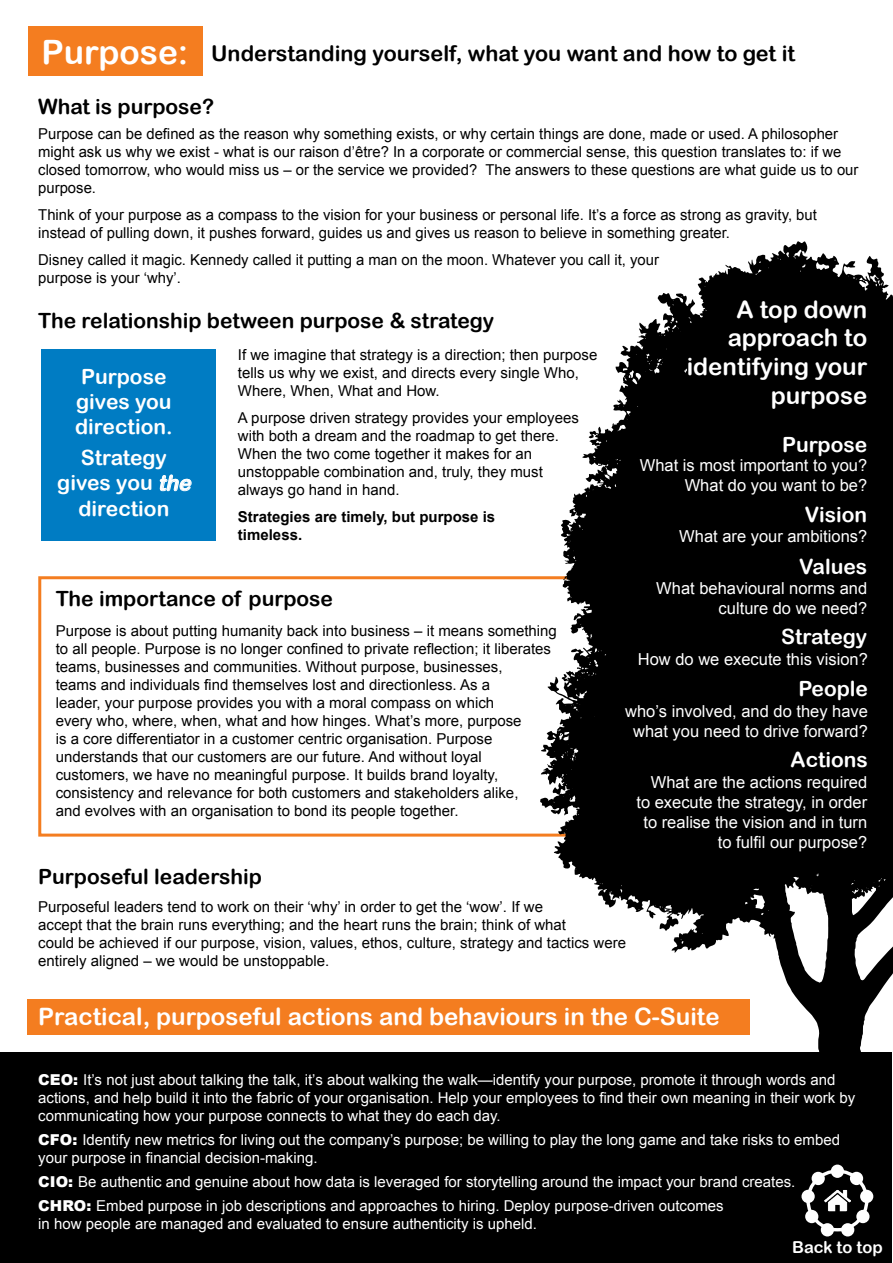
<style>
.page{position:relative;width:893px;height:1263px;background:#fff}
.page>*{position:absolute;margin:0;border:0;box-sizing:border-box;transform-origin:0 0}
.t1{font:33.6px "Arial Rounded MT Bold";color:#fff}
.t2{font:24px/28.8px "Arial Rounded MT Bold";color:#fff;text-align:right}
.t3{font:21.6px "Arial Rounded MT Bold";color:#000}
.t4{font:21px "Arial Rounded MT Bold";color:#000}
.t5{font:21px/25.2px "Arial Rounded MT Bold";color:#fff}
.t6{font:16.5px/19.8px "Arial";color:#fff;text-align:right}
.t7{font:16.5px "Arial Rounded MT Bold";color:#fff}
.t8{font:15px/18px "Arial";color:#000}
.t9{font:15px/18px "Arial";color:#fff}
.t10{font:700 15px/18px "Arial";color:#000}
.s1{font-style:italic}
.s2{font-weight:900}
</style>
<div class="page">
<div style="left:38px;top:576px;width:661px;height:261px;border:3px solid #f47d20"></div>
<svg style="left:540px;top:241px;width:353px;height:811px;fill:#000"></svg>
<div style="left:788px;top:343px;width:105px;height:556px;background:#000"></div>
<div style="left:1px;top:1052px;width:891px;height:210px;background:#000"></div>
<div style="left:28px;top:26px;width:175px;height:49px;background:#f47d20"></div>
<div style="left:27px;top:999px;width:723px;height:36px;background:#f47d20"></div>
<div style="left:42px;top:349px;width:174px;height:192px;background:#007cc3"></div>
<div style="left:806px;top:1169px;width:62px;height:62px;border:3px solid #fff;border-radius:50%"></div>
<div style="left:850px;top:1172px;width:13px;height:13px;background:#fff;border-radius:50%"></div>
<div style="left:856px;top:1210px;width:13px;height:13px;background:#fff;border-radius:50%"></div>
<div style="left:860px;top:1190px;width:13px;height:13px;background:#fff;border-radius:50%"></div>
<div style="left:841px;top:1223px;width:13px;height:13px;background:#fff;border-radius:50%"></div>
<div style="left:821px;top:1223px;width:13px;height:13px;background:#fff;border-radius:50%"></div>
<div style="left:805px;top:1210px;width:13px;height:13px;background:#fff;border-radius:50%"></div>
<div style="left:801px;top:1190px;width:14px;height:13px;background:#fff;border-radius:50%"></div>
<div style="left:812px;top:1172px;width:13px;height:13px;background:#fff;border-radius:50%"></div>
<div style="left:831px;top:1164px;width:13px;height:14px;background:#fff;border-radius:50%"></div>
<img style="left:824px;top:1190px;width:26px;height:22px">
<h1 class="t1" style="left:42px;top:32px;width:148px">Purpose:</h1>
<h3 class="t3" style="left:211px;top:40px;width:585px">Understanding yourself, what you want and how to get it</h3>
<h3 class="t4" style="left:38px;top:94px;width:177px">What is purpose?</h3>
<p class="t8" style="left:38px;top:125px;width:822px">Purpose can be defined as the reason why something exists, or why certain things are done, made or used. A philosopher might ask us why we exist - what is our raison d’être? In a corporate or commercial sense, this question translates to: if we closed tomorrow, who would miss us – or the service we provided? The answers to these questions are what guide us to our purpose.</p>
<p class="t8" style="left:38px;top:206px;width:780px">Think of your purpose as a compass to the vision for your business or personal life. It’s a force as strong as gravity, but instead of pulling down, it pushes forward, guides us and gives us reason to believe in something greater.</p>
<p class="t8" style="left:38px;top:251px;width:622px">Disney called it magic. Kennedy called it putting a man on the moon. Whatever you call it, your purpose is your ‘why’.</p>
<h3 class="t4" style="left:38px;top:308px;width:457px">The relationship between purpose &amp; strategy</h3>
<h3 class="t5" style="left:75px;top:363px;width:99px">Purpose gives you direction.</h3>
<h3 class="t5" style="left:57px;top:445px;width:140px;text-align:center">Strategy gives you <span class="s1">the </span>direction</h3>
<p class="t8" style="left:238px;top:346px;width:361px">If we imagine that strategy is a direction; then purpose tells us why we exist, and directs every single Who,<br>Where, When, What and How.</p>
<p class="t8" style="left:238px;top:409px;width:342px">A purpose driven strategy provides your employees with both a dream and the roadmap to get there.<br>When the two come together it makes for an unstoppable combination and, truly, they must always go hand in hand.</p>
<p class="t10" style="left:238px;top:508px;width:259px">Strategies are timely, but purpose is timeless.</p>
<h3 class="t4" style="left:56px;top:586px;width:279px">The importance of purpose</h3>
<p class="t8" style="left:56px;top:622px;width:503px">Purpose is about putting humanity back into business – it means something to all people. Purpose is no longer confined to private reflection; it liberates teams, businesses and communities. Without purpose, businesses,<br>teams and individuals find themselves lost and directionless. As a<br>leader, your purpose provides you with a moral compass on which<br>every who, where, when, what and how hinges. What’s more, purpose<br>is a core differentiator in a customer centric organisation. Purpose understands that our customers are our future. And without loyal customers, we have no meaningful purpose. It builds brand loyalty, consistency and relevance for both customers and stakeholders alike,<br>and evolves with an organisation to bond its people together.</p>
<h3 class="t4" style="left:38px;top:864px;width:225px">Purposeful leadership</h3>
<h2 class="t2" style="left:687px;top:294px;width:182px">A top down approach to identifying your purpose</h2>
<h3 class="t5" style="left:782px;top:431px;width:87px">Purpose</h3>
<p class="t6" style="left:640px;top:455px;width:229px">What is most important to you?<br>What do you want to be?</p>
<p class="t6" style="left:679px;top:527px;width:189px">What are your ambitions?</p>
<h3 class="t5" style="left:805px;top:502px;width:64px">Vision</h3>
<h3 class="t5" style="left:799px;top:553px;width:70px">Values</h3>
<p class="t6" style="left:656px;top:579px;width:212px">What behavioural norms and culture do we need?</p>
<h3 class="t5" style="left:781px;top:624px;width:88px">Strategy</h3>
<h3 class="t5" style="left:798px;top:676px;width:71px">People</h3>
<p class="t6" style="left:638px;top:650px;width:232px">How do we execute this vision?</p>
<p class="t6" style="left:625px;top:702px;width:244px;text-align:center">who’s involved, and do they have what you need to drive forward?</p>
<p class="t6" style="left:636px;top:773px;width:232px">What are the actions required to execute the strategy, in order to realise the vision and in turn to fulfil our purpose?</p>
<h3 class="t5" style="left:790px;top:747px;width:79px">Actions</h3>
<p class="t8" style="left:38px;top:898px;width:589px">Purposeful leaders tend to work on their ‘why’ in order to get the ‘wow’. If we<br>accept that the brain runs everything; and the heart runs the brain; think of what<br>could be achieved if our purpose, vision, values, ethos, culture, strategy and tactics were entirely aligned – we would be unstoppable.</p>
<h2 class="t2" style="left:38px;top:1002px;width:683px">Practical, purposeful actions and behaviours in the C-Suite</h2>
<p class="t9" style="left:38px;top:1071px;width:819px"><span class="s2">CEO:</span> It’s not just about talking the talk, it’s about walking the walk—identify your purpose, promote it through words and actions, and help build it into the fabric of your organisation. Help your employees to find their own meaning in their work by communicating how your purpose connects to what they do each day.</p>
<p class="t9" style="left:38px;top:1131px;width:803px"><span class="s2">CFO:</span> Identify new metrics for living out the company’s purpose; be willing to play the long game and take risks to embed your purpose in financial decision-making.</p>
<p class="t9" style="left:38px;top:1170px;width:759px;line-height:24px"><span class="s2">CIO:</span> Be authentic and genuine about how data is leveraged for storytelling around the impact your brand creates.<br><span class="s2">CHRO:</span> Embed purpose in job descriptions and approaches to hiring. Deploy purpose-driven outcomes</p>
<p class="t9" style="left:38px;top:1215px;width:500px">in how people are managed and evaluated to ensure authenticity is upheld.</p>
<p class="t7" style="left:792px;top:1237px;width:92px">Back to top</p>
</div>
